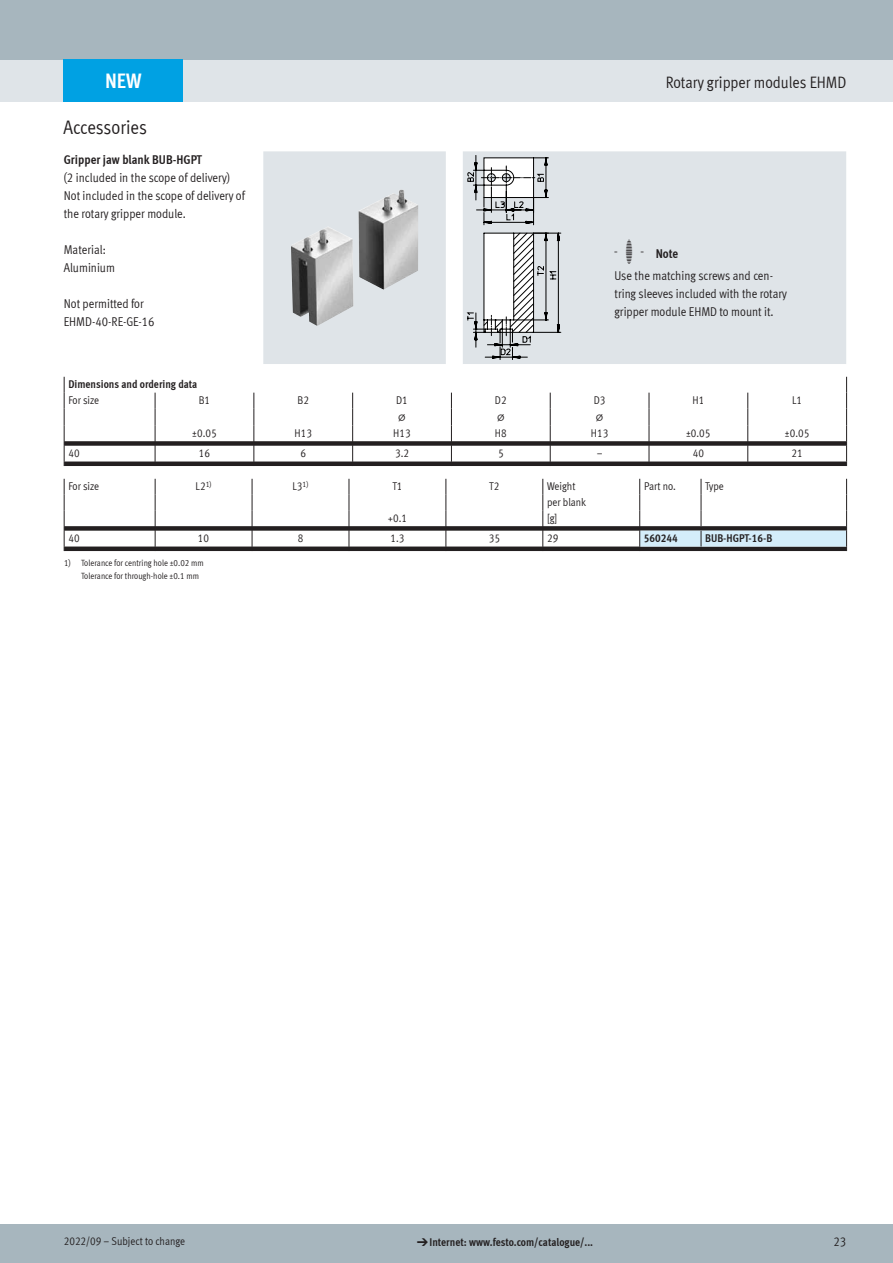
<style>
.page{position:relative;width:893px;height:1263px;background:#fff}
.page>*{position:absolute;margin:0;border:0;box-sizing:border-box;transform-origin:0 0}
.t1{font:700 21px "Meta Cond LF";color:#fff}
.t2{font:19.5px "Meta Cond LF";letter-spacing:-.005em;color:#231f20}
.t3{font:16.5px "Meta Cond LF";color:#231f20}
.t4{font:12.75px/18px "Meta Cond LF";color:#231f20}
.t5{font:700 12.75px "Meta Cond LF";color:#231f20}
.t6{font:11.25px "Meta Cond LF";color:#231f20}
.t7{font:700 11.25px "Meta Cond LF";color:#231f20}
.t8{font:11.25px "Meto Pict 182";color:#231f20}
.t9{font:9px/13.5px "Meta Cond LF";color:#231f20}
.s1{font-family:"Meto Pict 182";font-size:24px}
.s2{font-weight:700}
.s3{font-family:"Meto Pict 182";font-weight:400}
</style>
<div class="page">
<div style="left:0;top:1225px;width:893px;height:38px;background:#a7b6be"></div>
<div style="left:0;top:60px;width:893px;height:42px;background:#dfe4e8"></div>
<div style="left:0;top:0;width:893px;height:60px;background:#a7b6be"></div>
<div style="left:263px;top:151px;width:583px;height:213px;background:#dfe4e8"></div>
<img style="left:291px;top:190px;width:127px;height:136px">
<svg style="left:466px;top:155px;width:95px;height:204px"></svg>
<div style="left:610px;top:232px;width:183px;height:41px;background:#dfe4e8"></div>
<div style="left:610px;top:271px;width:183px;height:54px;background:#dfe4e8"></div>
<svg style="left:64px;top:377px;width:783px;height:89px"></svg>
<svg style="left:64px;top:479px;width:783px;height:72px"></svg>
<div style="left:64px;top:60px;width:119px;height:42px;background:#00a1e3"></div>
<h1 class="t1" style="left:105px;top:67px;width:38px">NEW</h1>
<h2 class="t2" style="left:64px;top:116px;width:85px">Accessories</h2>
<p class="t5" style="left:64px;top:151px;width:140px">Gripper jaw blank BUB-HGPT</p>
<p class="t4" style="left:64px;top:168px;width:183px">(2 included in the scope of delivery)<br>Not included in the scope of delivery of the rotary gripper module.</p>
<p class="t4" style="left:64px;top:240px;width:53px">Material:<br>Aluminium</p>
<p class="t4" style="left:64px;top:294px;width:92px">Not permitted for<br>EHMD-40-RE-GE-16</p>
<p class="t3" style="left:666px;top:72px;width:182px">Rotary gripper modules EHMD</p>
<p class="t4" style="left:614px;top:242px;width:160px;line-height:22.2px"><span class="s1">-H-</span> <span class="s2">Note<br></span>Use the matching screws and cen-</p>
<p class="t4" style="left:614px;top:284px;width:174px">tring sleeves included with the rotary gripper module EHMD to mount it.</p>
<p class="t7" style="left:68px;top:377px;width:130px">Dimensions and ordering data</p>
<p class="t6" style="left:68px;top:393px;width:32px">For size</p>
<p class="t6" style="left:199px;top:393px;width:13px">B1</p>
<p class="t6" style="left:297px;top:393px;width:13px">B2</p>
<p class="t6" style="left:396px;top:393px;width:13px">D1</p>
<p class="t6" style="left:495px;top:393px;width:13px">D2</p>
<p class="t6" style="left:594px;top:393px;width:13px">D3</p>
<p class="t6" style="left:692px;top:393px;width:13px">H1</p>
<p class="t6" style="left:792px;top:393px;width:12px">L1</p>
<p class="t8" style="left:399px;top:410px;width:8px">@</p>
<p class="t8" style="left:497px;top:410px;width:8px">@</p>
<p class="t8" style="left:596px;top:410px;width:8px">@</p>
<p class="t6" style="left:192px;top:426px;width:26px">±0.05</p>
<p class="t6" style="left:294px;top:426px;width:19px">H13</p>
<p class="t6" style="left:393px;top:426px;width:19px">H13</p>
<p class="t6" style="left:495px;top:426px;width:13px">H8</p>
<p class="t6" style="left:591px;top:426px;width:19px">H13</p>
<p class="t6" style="left:686px;top:426px;width:26px">±0.05</p>
<p class="t6" style="left:785px;top:426px;width:26px">±0.05</p>
<p class="t6" style="left:68px;top:446px;width:13px">40</p>
<p class="t6" style="left:199px;top:446px;width:13px">16</p>
<p class="t6" style="left:300px;top:446px;width:7px">6</p>
<p class="t6" style="left:395px;top:446px;width:15px">3.2</p>
<p class="t6" style="left:498px;top:446px;width:7px">5</p>
<p class="t6" style="left:597px;top:446px;width:7px">–</p>
<p class="t6" style="left:693px;top:446px;width:13px">40</p>
<p class="t6" style="left:791px;top:446px;width:13px">21</p>
<p class="t6" style="left:68px;top:479px;width:32px">For size</p>
<p class="t6" style="left:196px;top:479px;width:17px">L2<sup>1)</sup></p>
<p class="t6" style="left:293px;top:479px;width:17px">L3<sup>1)</sup></p>
<p class="t6" style="left:392px;top:479px;width:12px">T1</p>
<p class="t6" style="left:489px;top:479px;width:12px">T2</p>
<p class="t6" style="left:547px;top:479px;width:30px">Weight</p>
<p class="t6" style="left:644px;top:479px;width:33px">Part no.</p>
<p class="t6" style="left:705px;top:479px;width:20px">Type</p>
<p class="t6" style="left:547px;top:495px;width:41px">per blank</p>
<p class="t6" style="left:388px;top:511px;width:21px">+0.1</p>
<p class="t6" style="left:547px;top:511px;width:12px">[g]</p>
<p class="t6" style="left:68px;top:531px;width:13px">40</p>
<p class="t6" style="left:198px;top:531px;width:13px">10</p>
<p class="t6" style="left:298px;top:531px;width:7px">8</p>
<p class="t6" style="left:390px;top:531px;width:15px">1.3</p>
<p class="t6" style="left:489px;top:531px;width:13px">35</p>
<p class="t6" style="left:547px;top:531px;width:13px">29</p>
<p class="t7" style="left:644px;top:531px;width:35px">560244</p>
<p class="t7" style="left:705px;top:531px;width:69px">BUB-HGPT-16-B</p>
<p class="t9" style="left:81px;top:555px;width:124px;text-indent:-17px">1) Tolerance for centring hole ±0.02 mm<br>Tolerance for through-hole ±0.1 mm</p>
<p class="t6" style="left:64px;top:1234px;width:123px">2022/09 – Subject to change</p>
<p class="t7" style="left:417px;top:1235px;width:178px"><span class="s3">d</span>Internet: www.festo.com/catalogue/...</p>
<p class="t4" style="left:833px;top:1232px;width:14px">23</p>
</div>
